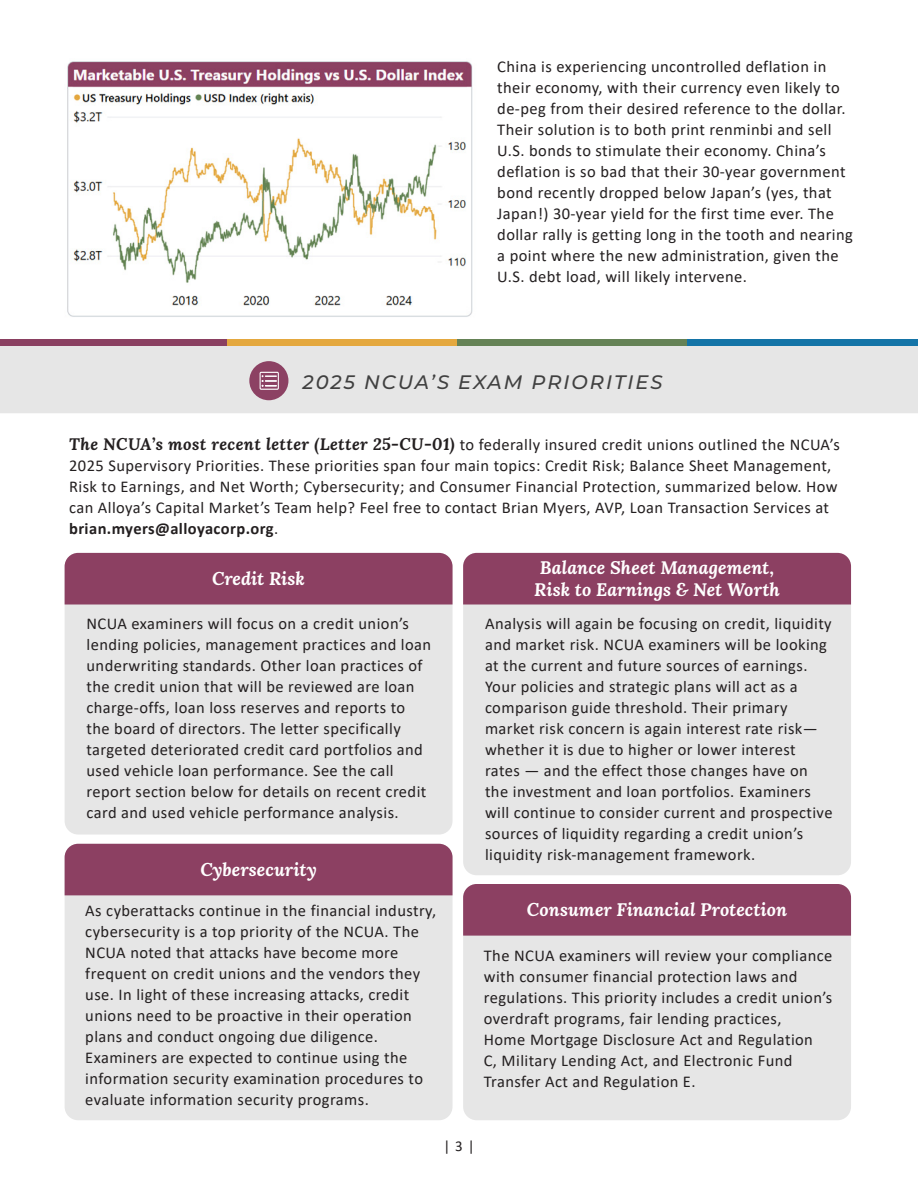
<style>
.page{position:relative;width:918px;height:1188px;background:#fff}
.page>*{position:absolute;margin:0;border:0;box-sizing:border-box;transform-origin:0 0}
.t1{font:italic 500 19.5px "Montserrat";letter-spacing:.1em;color:#404040}
.t2{font:italic 700 18px "Lora";letter-spacing:.005em;color:#fff}
.t3{font:16.5px/21px "Calibri";letter-spacing:.025em;color:#231f20}
.t4{font:700 16.5px "Calibri";letter-spacing:.025em;color:#231f20}
.t5{font:15px "Calibri";color:#231f20}
.s1{font-family:"Lora";font-weight:700;font-style:italic}
.s2{font-weight:400}
</style>
<div class="page">
<img style="left:67px;top:61px;width:406px;height:256px">
<div style="left:0;top:346px;width:918px;height:67px;background:#e6e6e6"></div>
<div style="left:249px;top:361px;width:39px;height:39px;background:#8c4163;border-radius:50%"></div>
<svg style="left:262px;top:375px;width:14px;height:12px"></svg>
<div style="left:260px;top:372px;width:19px;height:18px;border:1px solid #fff"></div>
<div style="left:0;top:339px;width:227px;height:7px;background:#8a4061"></div>
<div style="left:227px;top:339px;width:230px;height:7px;background:#e4a83f"></div>
<div style="left:457px;top:339px;width:231px;height:7px;background:#658256"></div>
<div style="left:688px;top:339px;width:230px;height:7px;background:#1474a7"></div>
<div style="left:65px;top:553px;width:388px;height:282px;background:#e6e6e6;border-radius:14px"></div>
<div style="left:65px;top:844px;width:388px;height:276px;background:#e6e6e6;border-radius:14px"></div>
<div style="left:463px;top:884px;width:388px;height:236px;background:#e6e6e6;border-radius:14px"></div>
<div style="left:463px;top:553px;width:388px;height:322px;background:#e6e6e6;border-radius:14px"></div>
<div style="left:65px;top:553px;width:388px;height:52px;background:#8c4062"></div>
<div style="left:65px;top:844px;width:388px;height:51px;background:#8c4062"></div>
<div style="left:463px;top:553px;width:388px;height:52px;background:#8c4062"></div>
<div style="left:463px;top:884px;width:388px;height:52px;background:#8c4062"></div>
<p class="t3" style="left:497px;top:56px;width:357px">China is experiencing uncontrolled deflation in their economy, with their currency even likely to de-peg from their desired reference to the dollar.<br>Their solution is to both print renminbi and sell U.S. bonds to stimulate their economy. China’s deflation is so bad that their 30-year government bond recently dropped below Japan’s (yes, that Japan!) 30-year yield for the first time ever. The dollar rally is getting long in the tooth and nearing a point where the new administration, given the U.S. debt load, will likely intervene.</p>
<p class="t1" style="left:303px;top:368px;width:361px">2025 NCUA’S EXAM PRIORITIES</p>
<p class="t3" style="left:69px;top:433px;width:772px"><span class="s1">The NCUA’s most recent letter (Letter 25-CU-01)</span> to federally insured credit unions outlined the NCUA’s 2025 Supervisory Priorities. These priorities span four main topics: Credit Risk; Balance Sheet Management, Risk to Earnings, and Net Worth; Cybersecurity; and Consumer Financial Protection, summarized below. How can Alloya’s Capital Market’s Team help? Feel free to contact Brian Myers, AVP, Loan Transaction Services at</p>
<p class="t4" style="left:69px;top:516px;width:211px">brian.myers@alloyacorp.org<span class="s2">.</span></p>
<p class="t2" style="left:212px;top:565px;width:94px">Credit Risk</p>
<p class="t3" style="left:87px;top:612px;width:346px">NCUA examiners will focus on a credit union’s lending policies, management practices and loan underwriting standards. Other loan practices of the credit union that will be reviewed are loan charge-offs, loan loss reserves and reports to the board of directors. The letter specifically targeted deteriorated credit card portfolios and used vehicle loan performance. See the call report section below for details on recent credit card and used vehicle performance analysis.</p>
<p class="t2" style="left:200px;top:856px;width:118px">Cybersecurity</p>
<p class="t3" style="left:85px;top:900px;width:352px">As cyberattacks continue in the financial industry, cybersecurity is a top priority of the NCUA. The NCUA noted that attacks have become more frequent on credit unions and the vendors they use. In light of these increasing attacks, credit unions need to be proactive in their operation plans and conduct ongoing due diligence.<br>Examiners are expected to continue using the information security examination procedures to evaluate information security programs.</p>
<p class="t2" style="left:540px;top:555px;width:236px">Balance Sheet Management,</p>
<p class="t2" style="left:534px;top:577px;width:247px">Risk to Earnings &amp; Net Worth</p>
<p class="t3" style="left:485px;top:612px;width:349px">Analysis will again be focusing on credit, liquidity and market risk. NCUA examiners will be looking at the current and future sources of earnings.<br>Your policies and strategic plans will act as a comparison guide threshold. Their primary market risk concern is again interest rate risk— whether it is due to higher or lower interest rates — and the effect those changes have on the investment and loan portfolios. Examiners will continue to consider current and prospective sources of liquidity regarding a credit union’s liquidity risk-management framework.</p>
<p class="t2" style="left:527px;top:897px;width:262px">Consumer Financial Protection</p>
<p class="t3" style="left:484px;top:945px;width:350px">The NCUA examiners will review your compliance with consumer financial protection laws and regulations. This priority includes a credit union’s overdraft programs, fair lending practices,<br>Home Mortgage Disclosure Act and Regulation<br>C, Military Lending Act, and Electronic Fund Transfer Act and Regulation E.</p>
<p class="t5" style="left:443px;top:1136px;width:33px">| 3 |</p>
</div>
